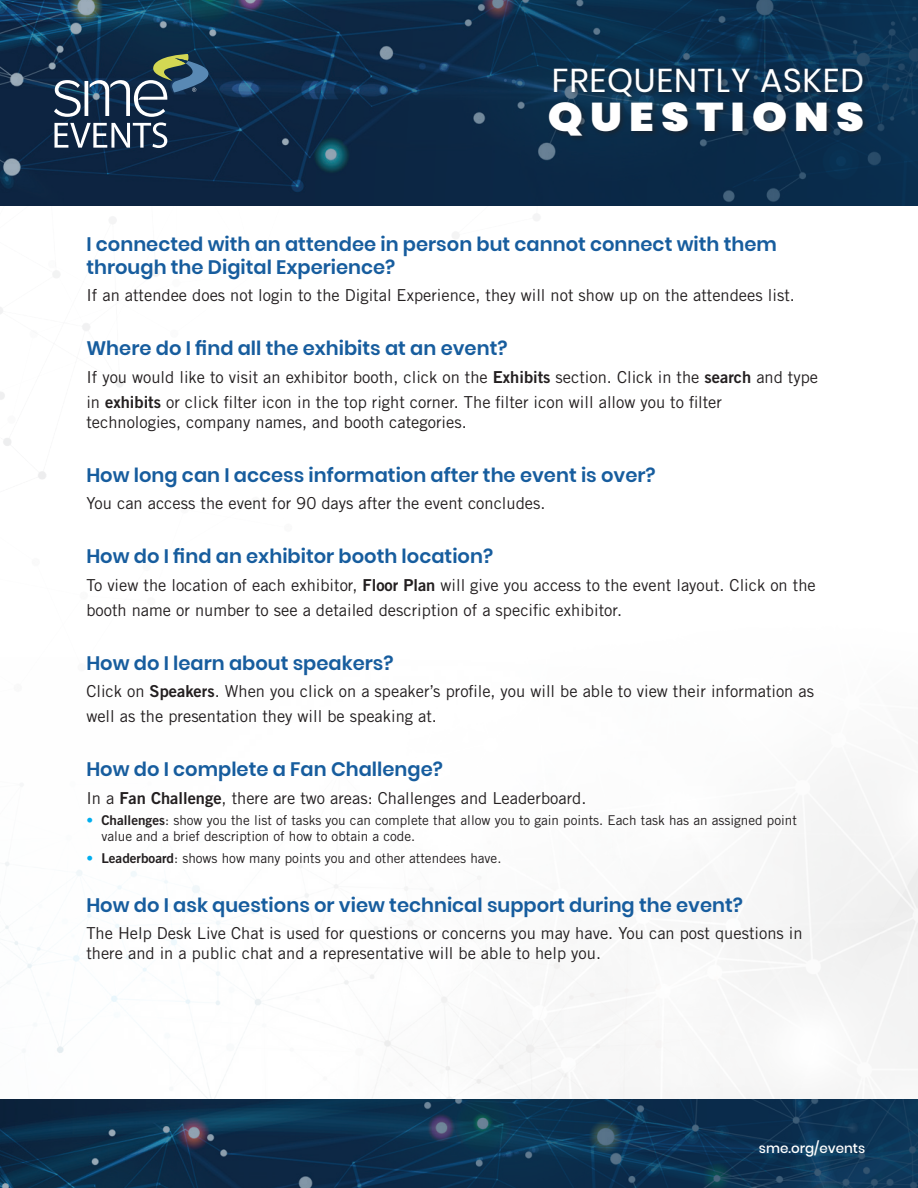
<style>
.page{position:relative;width:918px;height:1188px;background:#fff}
.page>*{position:absolute;margin:0;border:0;box-sizing:border-box;transform-origin:0 0}
.t1{font:900 40.05px "Poppins";letter-spacing:.16em;color:#fff;scale:1.11 1}
.t2{font:33px "Poppins";letter-spacing:.025em;color:#fff}
.t3{font:600 19.5px/23.4px "Poppins";color:#175d9e}
.t4{font:16.5px/25.2px "Trade Gothic LT Std";color:#231f20}
.t5{font:13.5px/16.2px "Trade Gothic LT Std";color:#231f20}
.t6{font:500 13.5px "Poppins";color:#fff}
.s1{font-family:"Trade Gothic LT Std Bd 2"}
.s2{color:#00aeef}
</style>
<div class="page">
<img style="left:0;top:1099px;width:918px;height:89px">
<img style="left:0;top:0;width:918px;height:206px">
<svg style="left:54px;top:54px;width:154px;height:94px"></svg>
<div style="left:547px;top:66px;width:322px;height:76px;background:#231f20;opacity:.55"></div>
<h2 class="t2" style="left:552px;top:61px;width:314px">FREQUENTLY ASKED</h2>
<h1 class="t1" style="left:548px;top:94px;width:286px">QUESTIONS</h1>
<p class="t3" style="left:86px;top:232px;width:692px">I connected with an attendee in person but cannot connect with them through the Digital Experience?</p>
<p class="t4" style="left:86px;top:283px;width:710px">If an attendee does not login to the Digital Experience, they will not show up on the attendees list.</p>
<p class="t3" style="left:86px;top:337px;width:423px">Where do I find all the exhibits at an event?</p>
<p class="t4" style="left:86px;top:364px;width:733px">If you would like to visit an exhibitor booth, click on the <span class="s1">Exhibits</span> section. Click in the <span class="s1">search</span> and type in <span class="s1">exhibits</span> or click filter icon in the top right corner. The filter icon will allow you to filter</p>
<p class="t4" style="left:86px;top:409px;width:382px">technologies, company names, and booth categories.</p>
<p class="t3" style="left:86px;top:463px;width:571px">How long can I access information after the event is over?</p>
<p class="t4" style="left:86px;top:491px;width:461px">You can access the event for 90 days after the event concludes.</p>
<p class="t3" style="left:86px;top:545px;width:408px">How do I find an exhibitor booth location?</p>
<p class="t4" style="left:86px;top:572px;width:731px">To view the location of each exhibitor, <span class="s1">Floor Plan</span> will give you access to the event layout. Click on the booth name or number to see a detailed description of a specific exhibitor.</p>
<p class="t3" style="left:86px;top:651px;width:309px">How do I learn about speakers?</p>
<p class="t4" style="left:86px;top:678px;width:729px">Click on <span class="s1">Speakers</span>. When you click on a speaker’s profile, you will be able to view their information as well as the presentation they will be speaking at.</p>
<p class="t3" style="left:86px;top:758px;width:358px">How do I complete a Fan Challenge?</p>
<p class="t4" style="left:86px;top:785px;width:501px">In a <span class="s1">Fan Challenge</span>, there are two areas: Challenges and Leaderboard.</p>
<p class="t5" style="left:101px;top:812px;width:697px;text-indent:-15px"><span class="s2">•</span> <span class="s1">Challenges</span>: show you the list of tasks you can complete that allow you to gain points. Each task has an assigned point value and a brief description of how to obtain a code.</p>
<p class="t5" style="left:86px;top:850px;width:417px"><span class="s2">•</span> <span class="s1">Leaderboard</span>: shows how many points you and other attendees have.</p>
<p class="t3" style="left:86px;top:893px;width:658px">How do I ask questions or view technical support during the event?</p>
<p class="t4" style="left:86px;top:923px;width:718px;line-height:19.8px">The Help Desk Live Chat is used for questions or concerns you may have. You can post questions in there and in a public chat and a representative will be able to help you.</p>
<p class="t6" style="left:759px;top:1140px;width:108px">sme.org/events</p>
</div>
